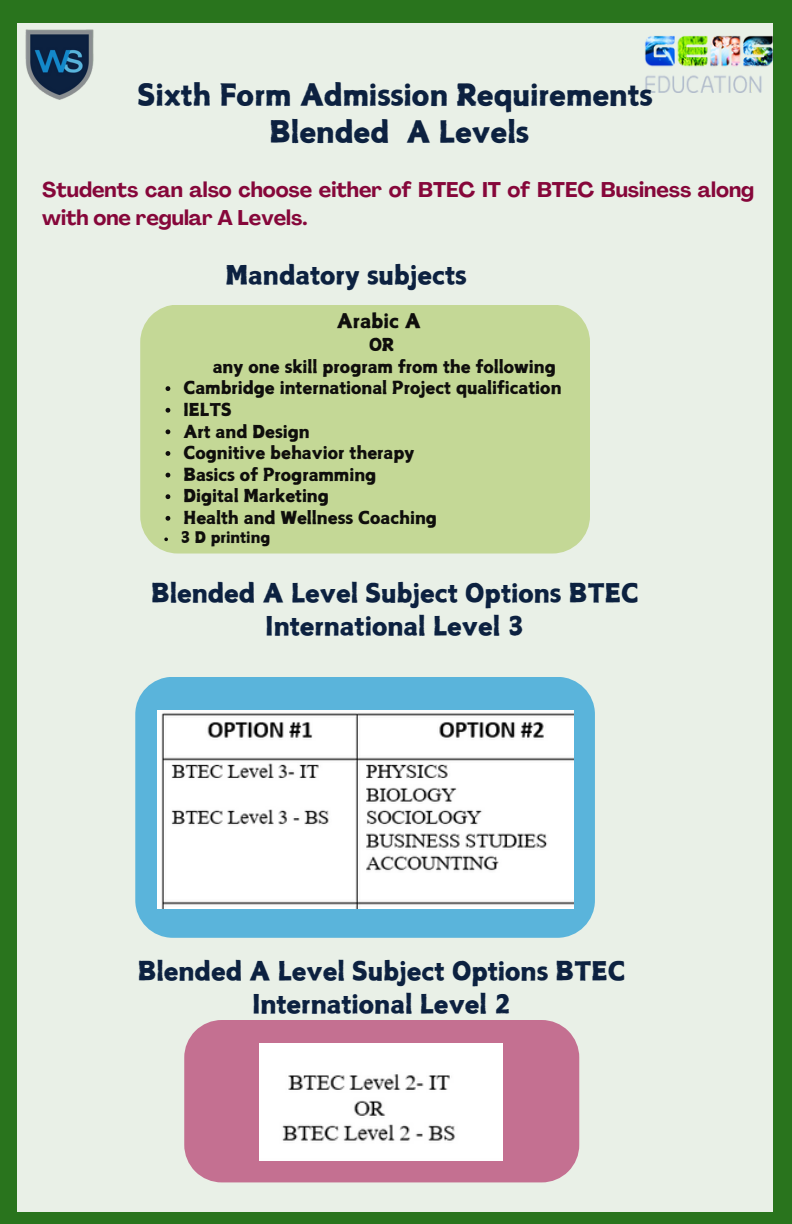
<style>
.page{position:relative;width:792px;height:1224px;background:#29741d}
.page>*{position:absolute;margin:0;border:0;box-sizing:border-box;transform-origin:0 0}
.t1{font:27.6px/37.2px "Canva Powerful Calligraphy";color:#0c2140;text-align:center}
.t2{font:24px/33px "Canva Powerful Calligraphy";color:#0c2140;text-align:center}
.t3{font:700 21px/28px "Agrandir";color:#86073a}
.t4{font:18.4px "Canva Powerful Calligraphy";color:#0f0e0c}
.t5{font:16.2px/21.6px "Canva Powerful Calligraphy";color:#0f0e0c;text-align:center}
.t6{font:14.4px "Canva Powerful Calligraphy";color:#0f0e0c}
</style>
<div class="page">
<div style="left:17px;top:23px;width:756px;height:1189px;background:#e9f0e7"></div>
<img style="left:645px;top:36px;width:128px;height:57px">
<img style="left:25px;top:29px;width:69px;height:71px">
<div style="left:140px;top:305px;width:450px;height:249px;background:#c4d896"></div>
<div style="left:135px;top:677px;width:460px;height:261px;background:#5ab4db;border-radius:38px"></div>
<img style="left:158px;top:711px;width:415px;height:198px">
<div style="left:184px;top:1020px;width:395px;height:162px;background:#c47091"></div>
<img style="left:260px;top:1043px;width:243px;height:117px">
<svg style="left:166px;top:386px;width:4px;height:5px"></svg>
<svg style="left:166px;top:408px;width:4px;height:5px"></svg>
<svg style="left:166px;top:429px;width:4px;height:5px"></svg>
<svg style="left:166px;top:451px;width:4px;height:5px"></svg>
<svg style="left:166px;top:473px;width:4px;height:4px"></svg>
<svg style="left:166px;top:494px;width:4px;height:5px"></svg>
<svg style="left:166px;top:516px;width:4px;height:5px"></svg>
<svg style="left:164px;top:538px;width:4px;height:3px"></svg>
<h4 class="t1" style="left:138px;top:76px;width:516px">Sixth Form Admission Requirements<br>Blended A Levels</h4>
<h2 class="t3" style="left:42px;top:177px;width:713px">Students can also choose either of BTEC IT of BTEC Business along with one regular A Levels.</h2>
<p class="t2" style="left:226px;top:258px;width:242px">Mandatory subjects</p>
<p class="t4" style="left:337px;top:311px;width:85px">Arabic A</p>
<p class="t5" style="left:213px;top:334px;width:344px">OR<br>any one skill program from the following</p>
<p class="t5" style="left:183px;top:377px;width:380px">Cambridge international Project qualification</p>
<p class="t5" style="left:183px;top:399px;width:50px">IELTS</p>
<p class="t5" style="left:183px;top:420px;width:128px">Art and Design</p>
<p class="t5" style="left:183px;top:442px;width:232px">Cognitive behavior therapy</p>
<p class="t5" style="left:183px;top:463px;width:194px">Basics of Programming</p>
<p class="t5" style="left:183px;top:485px;width:147px">Digital Marketing</p>
<h2 class="t5" style="left:183px;top:507px;width:255px">Health and Wellness Coaching</h2>
<p class="t6" style="left:180px;top:529px;width:91px">3 D printing</p>
<p class="t2" style="left:151px;top:576px;width:489px">Blended A Level Subject Options BTEC<br>International Level 3</p>
<p class="t2" style="left:138px;top:954px;width:489px">Blended A Level Subject Options BTEC<br>International Level 2</p>
</div>
